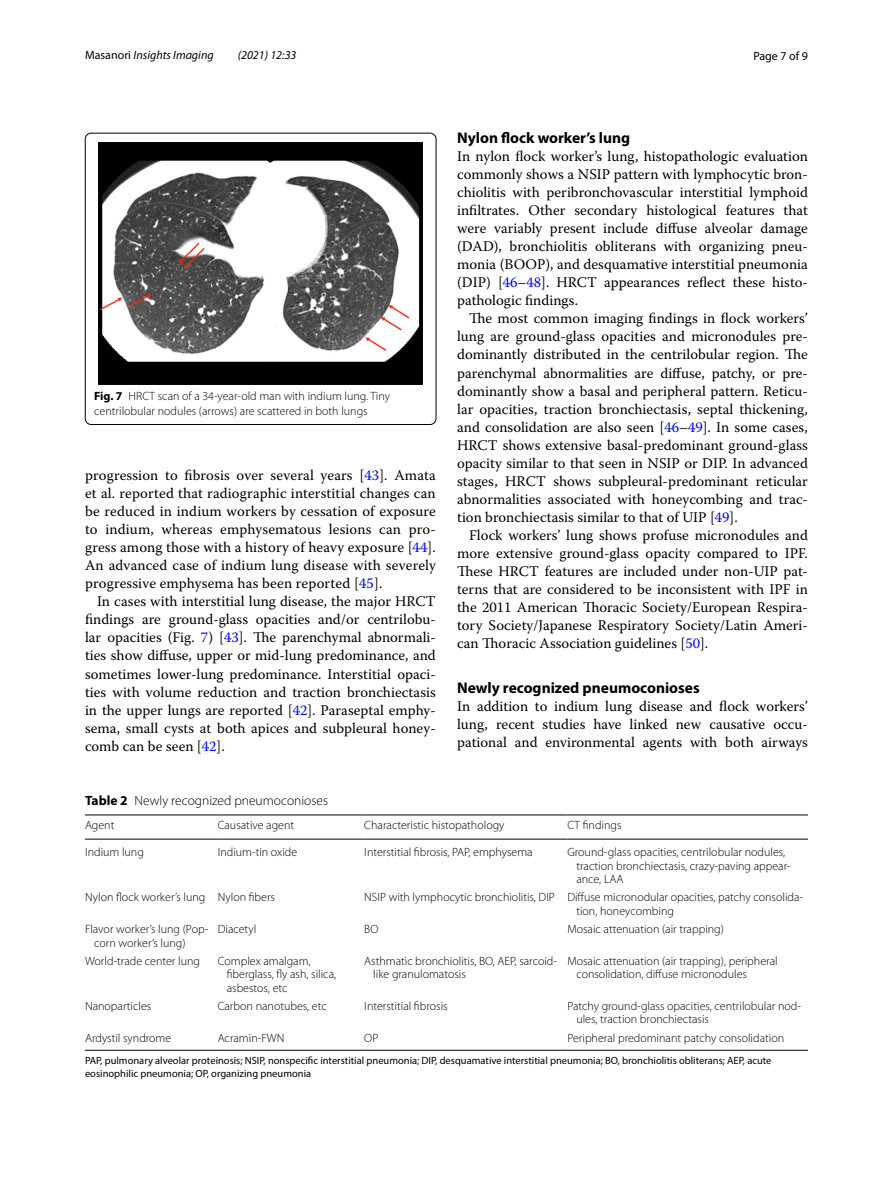
<style>
.page{position:relative;width:893px;height:1187px;background:#fff}
.page>*{position:absolute;margin:0;border:0;box-sizing:border-box;transform-origin:0 0}
.t1{font:700 15.45px "Myriad Pro";color:#000}
.t2{font:14.7px/18px "Warnock Pro";color:#000;text-align:justify}
.t3{font:300 13.5px "Myriad Pro";color:#000}
.t4{font:300 12px/13.5px "Myriad Pro";color:#000}
.t5{font:italic 12px "Myriad Pro";color:#000}
.t6{font:12px "Myriad Pro";color:#000}
.t7{font:10.5px/12.8px "Myriad Pro";color:#000}
.s1{font-style:normal}
.s2{font-weight:700}
.s3{color:#00f}
</style>
<div class="page">
<img style="left:99px;top:142px;width:323px;height:242px">
<div style="left:85px;top:133px;width:351px;height:291px;border:1px solid #000;border-radius:6px"></div>
<hr style="left:85px;top:814px;width:133px;height:1px;background:#000">
<hr style="left:85px;top:838px;width:133px;height:1px;background:#000">
<hr style="left:218px;top:814px;width:146px;height:1px;background:#000">
<hr style="left:218px;top:838px;width:146px;height:1px;background:#000">
<hr style="left:364px;top:814px;width:203px;height:1px;background:#000">
<hr style="left:364px;top:838px;width:203px;height:1px;background:#000">
<hr style="left:567px;top:814px;width:241px;height:1px;background:#000">
<hr style="left:567px;top:838px;width:241px;height:1px;background:#000">
<hr style="left:85px;top:1049px;width:133px;height:1px;background:#000">
<hr style="left:218px;top:1049px;width:146px;height:1px;background:#000">
<hr style="left:364px;top:1049px;width:203px;height:1px;background:#000">
<hr style="left:567px;top:1049px;width:241px;height:1px;background:#000">
<p class="t5" style="left:85px;top:48px;width:130px"><span class="s1">Masanori</span> Insights Imaging</p>
<p class="t5" style="left:238px;top:48px;width:60px">(2021) 12:33</p>
<p class="t6" style="left:753px;top:48px;width:56px">Page 7 of 9</p>
<p class="t4" style="left:94px;top:388px;width:297px;line-height:15px"><span class="s2">Fig. 7</span> HRCT scan of a 34-year-old man with indium lung. Tiny centrilobular nodules (arrows) are scattered in both lungs</p>
<p class="t2" style="left:85px;top:466px;width:352px">progression to fibrosis over several years [<span class="s3">43</span>]. Amata et al. reported that radiographic interstitial changes can be reduced in indium workers by cessation of exposure to indium, whereas emphysematous lesions can pro&shy;gress among those with a history of heavy exposure [<span class="s3">44</span>].<br>An advanced case of indium lung disease with severely progressive emphysema has been reported [<span class="s3">45</span>].</p>
<p class="t2" style="left:85px;top:592px;width:352px;text-indent:12px">In cases with interstitial lung disease, the major HRCT findings are ground-glass opacities and/or centrilobu&shy;lar opacities (Fig. <span class="s3">7</span>) [<span class="s3">43</span>]. The parenchymal abnormali&shy;ties show diffuse, upper or mid-lung predominance, and sometimes lower-lung predominance. Interstitial opaci&shy;ties with volume reduction and traction bronchiectasis in the upper lungs are reported [<span class="s3">42</span>]. Paraseptal emphy&shy;sema, small cysts at both apices and subpleural honey&shy;comb can be seen [<span class="s3">42</span>].</p>
<p class="t3" style="left:85px;top:793px;width:244px"><span class="s2">Table 2</span> Newly recognized pneumoconioses</p>
<p class="t1" style="left:457px;top:128px;width:175px">Nylon flock worker’s lung</p>
<p class="t2" style="left:457px;top:147px;width:352px">In nylon flock worker’s lung, histopathologic evaluation commonly shows a NSIP pattern with lymphocytic bron&shy;chiolitis with peribronchovascular interstitial lymphoid infiltrates. Other secondary histological features that were variably present include diffuse alveolar damage (DAD), bronchiolitis obliterans with organizing pneu&shy;monia (BOOP), and desquamative interstitial pneumonia (DIP) [<span class="s3">46</span>–<span class="s3">48</span>]. HRCT appearances reflect these histo&shy;pathologic findings.</p>
<p class="t2" style="left:457px;top:309px;width:352px;text-indent:12px">The most common imaging findings in flock workers’ lung are ground-glass opacities and micronodules pre&shy;dominantly distributed in the centrilobular region. The parenchymal abnormalities are diffuse, patchy, or pre&shy;dominantly show a basal and peripheral pattern. Reticu&shy;lar opacities, traction bronchiectasis, septal thickening, and consolidation are also seen [<span class="s3">46</span>–<span class="s3">49</span>]. In some cases, HRCT shows extensive basal-predominant ground-glass opacity similar to that seen in NSIP or DIP. In advanced stages, HRCT shows subpleural-predominant reticular abnormalities associated with honeycombing and trac&shy;tion bronchiectasis similar to that of UIP [<span class="s3">49</span>].</p>
<p class="t2" style="left:457px;top:525px;width:352px;text-indent:12px">Flock workers’ lung shows profuse micronodules and more extensive ground-glass opacity compared to IPF.<br>These HRCT features are included under non-UIP pat&shy;terns that are considered to be inconsistent with IPF in the 2011 American Thoracic Society/European Respira&shy;tory Society/Japanese Respiratory Society/Latin Ameri&shy;can Thoracic Association guidelines [<span class="s3">50</span>].</p>
<p class="t1" style="left:457px;top:677px;width:244px">Newly recognized pneumoconioses</p>
<p class="t2" style="left:457px;top:696px;width:352px">In addition to indium lung disease and flock workers’ lung, recent studies have linked new causative occu&shy;pational and environmental agents with both airways</p>
<p class="t4" style="left:85px;top:818px;width:31px">Agent</p>
<p class="t4" style="left:218px;top:818px;width:78px">Causative agent</p>
<p class="t4" style="left:364px;top:818px;width:142px">Characteristic histopathology</p>
<p class="t4" style="left:567px;top:818px;width:56px">CT findings</p>
<p class="t4" style="left:85px;top:845px;width:60px">Indium lung</p>
<p class="t4" style="left:218px;top:845px;width:81px">Indium-tin oxide</p>
<p class="t4" style="left:364px;top:845px;width:170px">Interstitial fibrosis, PAP, emphysema</p>
<p class="t4" style="left:576px;top:845px;width:216px;text-indent:-9px">Ground-glass opacities, centrilobular nodules, traction bronchiectasis, crazy-paving appear&shy;ance, LAA</p>
<p class="t4" style="left:85px;top:890px;width:192px">Nylon flock worker’s lung Nylon fibers</p>
<p class="t4" style="left:576px;top:890px;width:228px;text-indent:-212px">NSIP with lymphocytic bronchiolitis, DIP Diffuse micronodular opacities, patchy consolida&shy;tion, honeycombing</p>
<p class="t4" style="left:94px;top:922px;width:116px;text-indent:-9px">Flavor worker’s lung (Pop&shy;corn worker’s lung)</p>
<p class="t4" style="left:218px;top:922px;width:40px">Diacetyl</p>
<p class="t4" style="left:364px;top:922px;width:16px">BO</p>
<p class="t4" style="left:567px;top:922px;width:158px">Mosaic attenuation (air trapping)</p>
<p class="t4" style="left:85px;top:954px;width:116px">World-trade center lung</p>
<p class="t4" style="left:227px;top:954px;width:111px;text-indent:-9px">Complex amalgam, fiberglass, fly ash, silica, asbestos, etc</p>
<p class="t4" style="left:373px;top:954px;width:185px;text-indent:-9px">Asthmatic bronchiolitis, BO, AEP, sarcoid&shy;like granulomatosis</p>
<p class="t4" style="left:576px;top:954px;width:203px;text-indent:-9px">Mosaic attenuation (air trapping), peripheral consolidation, diffuse micronodules</p>
<p class="t4" style="left:85px;top:999px;width:68px">Nanoparticles</p>
<p class="t4" style="left:218px;top:999px;width:111px">Carbon nanotubes, etc</p>
<p class="t4" style="left:364px;top:999px;width:85px">Interstitial fibrosis</p>
<p class="t4" style="left:576px;top:999px;width:226px;text-indent:-9px">Patchy ground-glass opacities, centrilobular nod&shy;ules, traction bronchiectasis</p>
<p class="t4" style="left:85px;top:1031px;width:88px">Ardystil syndrome</p>
<p class="t4" style="left:218px;top:1031px;width:68px">Acramin-FWN</p>
<p class="t4" style="left:364px;top:1031px;width:16px">OP</p>
<p class="t4" style="left:567px;top:1031px;width:218px">Peripheral predominant patchy consolidation</p>
<p class="t7" style="left:85px;top:1053px;width:688px">PAP, pulmonary alveolar proteinosis; NSIP, nonspecific interstitial pneumonia; DIP, desquamative interstitial pneumonia; BO, bronchiolitis obliterans; AEP, acute eosinophilic pneumonia; OP, organizing pneumonia</p>
</div>
